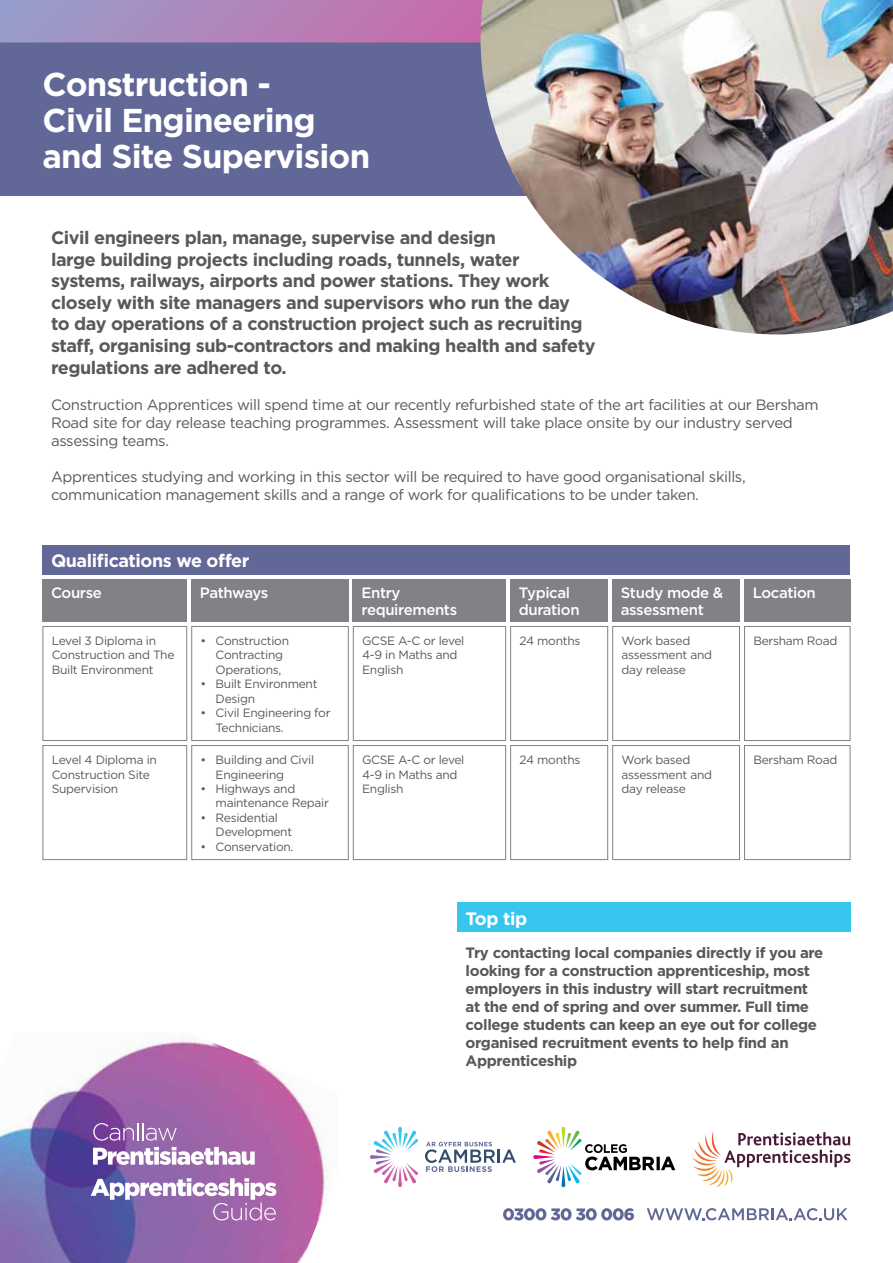
<style>
.page{position:relative;width:893px;height:1263px;background:#fff}
.page>*{position:absolute;margin:0;border:0;box-sizing:border-box;transform-origin:0 0}
.t1{font:700 33px/36px "Gotham";letter-spacing:-.025em;color:#fff}
.t2{font:700 18px/21.6px "Gotham";letter-spacing:-.025em;color:#58595b}
.t3{font:700 18px "Gotham";letter-spacing:-.025em;color:#fff}
.t4{font:15px/18px "Gotham";letter-spacing:-.025em;color:#58595b}
.t5{font:700 15px/18px "Gotham";letter-spacing:-.025em;color:#58595b}
.t6{font:500 15px/16.5px "Gotham";letter-spacing:-.025em;color:#fff}
.t7{font:12px/14.4px "Gotham";letter-spacing:-.025em;color:#58595b}
</style>
<div class="page">
<img style="left:0;top:1033px;width:329px;height:230px">
<div style="left:0;top:15px;width:893px;height:181px;background:#616898"></div>
<svg style="left:91px;top:1178px;width:185px;height:42px"></svg>
<svg style="left:93px;top:1123px;width:84px;height:17px"></svg>
<svg style="left:93px;top:1147px;width:162px;height:18px"></svg>
<svg style="left:370px;top:1127px;width:48px;height:60px"></svg>
<svg style="left:425px;top:1142px;width:91px;height:30px"></svg>
<svg style="left:533px;top:1127px;width:121px;height:60px"></svg>
<svg style="left:656px;top:1157px;width:4px;height:13px"></svg>
<svg style="left:661px;top:1156px;width:14px;height:14px"></svg>
<svg style="left:693px;top:1132px;width:157px;height:55px"></svg>
<svg style="left:0;top:0;width:480px;height:43px;background:#af83b9"></svg>
<div style="left:457px;top:902px;width:393px;height:30px;background:#36c5ee"></div>
<svg style="left:647px;top:1208px;width:200px;height:12px"></svg>
<svg style="left:503px;top:1208px;width:131px;height:12px"></svg>
<img style="left:480px;top:0;width:413px;height:334px">
<div style="left:43px;top:545px;width:807px;height:30px;background:#616898"></div>
<div style="left:43px;top:579px;width:144px;height:43px;background:#808285"></div>
<div style="left:43px;top:626px;width:144px;height:115px;border:1px solid #808285"></div>
<div style="left:353px;top:579px;width:153px;height:43px;background:#808285"></div>
<div style="left:353px;top:626px;width:153px;height:115px;border:1px solid #808285"></div>
<div style="left:510px;top:579px;width:98px;height:43px;background:#808285"></div>
<div style="left:510px;top:626px;width:98px;height:115px;border:1px solid #808285"></div>
<div style="left:612px;top:579px;width:128px;height:43px;background:#808285"></div>
<div style="left:612px;top:626px;width:128px;height:115px;border:1px solid #808285"></div>
<div style="left:744px;top:579px;width:106px;height:43px;background:#808285"></div>
<div style="left:744px;top:626px;width:106px;height:115px;border:1px solid #808285"></div>
<div style="left:191px;top:579px;width:158px;height:43px;background:#808285"></div>
<div style="left:191px;top:626px;width:158px;height:115px;border:1px solid #808285"></div>
<div style="left:43px;top:745px;width:144px;height:115px;border:1px solid #808285"></div>
<div style="left:353px;top:745px;width:153px;height:115px;border:1px solid #808285"></div>
<div style="left:510px;top:745px;width:98px;height:115px;border:1px solid #808285"></div>
<div style="left:612px;top:745px;width:128px;height:115px;border:1px solid #808285"></div>
<div style="left:744px;top:745px;width:106px;height:115px;border:1px solid #808285"></div>
<div style="left:191px;top:745px;width:158px;height:115px;border:1px solid #808285"></div>
<h1 class="t1" style="left:43px;top:66px;width:329px">Construction -<br>Civil Engineering and Site Supervision</h1>
<p class="t2" style="left:51px;top:227px;width:546px">Civil engineers plan, manage, supervise and design<br>large building projects including roads, tunnels, water systems, railways, airports and power stations. They work closely with site managers and supervisors who run the day<br>to day operations of a construction project such as recruiting staff, organising sub-contractors and making health and safety regulations are adhered to.</p>
<p class="t4" style="left:51px;top:395px;width:769px">Construction Apprentices will spend time at our recently refurbished state of the art facilities at our Bersham<br>Road site for day release teaching programmes. Assessment will take place onsite by our industry served assessing teams.</p>
<p class="t4" style="left:51px;top:467px;width:696px">Apprentices studying and working in this sector will be required to have good organisational skills, communication management skills and a range of work for qualifications to be under taken.</p>
<h2 class="t3" style="left:51px;top:549px;width:200px">Qualifications we offer</h2>
<p class="t6" style="left:51px;top:584px;width:52px">Course</p>
<p class="t7" style="left:52px;top:633px;width:124px">Level 3 Diploma in<br>Construction and The<br>Built Environment</p>
<p class="t6" style="left:200px;top:584px;width:70px">Pathways</p>
<p class="t7" style="left:216px;top:633px;width:75px;text-indent:-15px">• Construction<br>Contracting<br>Operations,</p>
<p class="t7" style="left:216px;top:677px;width:103px;text-indent:-15px">• Built Environment<br>Design</p>
<p class="t7" style="left:216px;top:705px;width:116px;text-indent:-15px">• Civil Engineering for<br>Technicians.</p>
<p class="t6" style="left:361px;top:584px;width:97px">Entry requirements</p>
<p class="t7" style="left:362px;top:633px;width:104px">GCSE A-C or level<br>4-9 in Maths and<br>English</p>
<p class="t6" style="left:519px;top:584px;width:62px">Typical duration</p>
<p class="t7" style="left:519px;top:633px;width:62px">24 months</p>
<p class="t6" style="left:621px;top:584px;width:104px">Study mode &amp; assessment</p>
<p class="t7" style="left:622px;top:633px;width:92px">Work based assessment and day release</p>
<p class="t6" style="left:753px;top:584px;width:65px">Location</p>
<p class="t7" style="left:753px;top:633px;width:85px">Bersham Road</p>
<p class="t7" style="left:201px;top:752px;width:115px">• Building and Civil</p>
<p class="t7" style="left:753px;top:752px;width:85px">Bersham Road</p>
<p class="t7" style="left:216px;top:767px;width:70px">Engineering</p>
<p class="t7" style="left:216px;top:781px;width:115px;text-indent:-15px">• Highways and maintenance Repair</p>
<p class="t7" style="left:216px;top:810px;width:78px;text-indent:-15px">• Residential<br>Development</p>
<p class="t7" style="left:201px;top:839px;width:94px">• Conservation.</p>
<p class="t7" style="left:52px;top:752px;width:107px">Level 4 Diploma in<br>Construction Site<br>Supervision</p>
<p class="t7" style="left:362px;top:752px;width:104px">GCSE A-C or level<br>4-9 in Maths and<br>English</p>
<p class="t7" style="left:519px;top:752px;width:62px">24 months</p>
<p class="t7" style="left:622px;top:752px;width:92px">Work based assessment and day release</p>
<h2 class="t3" style="left:466px;top:906px;width:63px">Top tip</h2>
<p class="t5" style="left:466px;top:943px;width:359px">Try contacting local companies directly if you are looking for a construction apprenticeship, most employers in this industry will start recruitment at the end of spring and over summer. Full time college students can keep an eye out for college organised recruitment events to help find an Apprenticeship</p>
</div>
